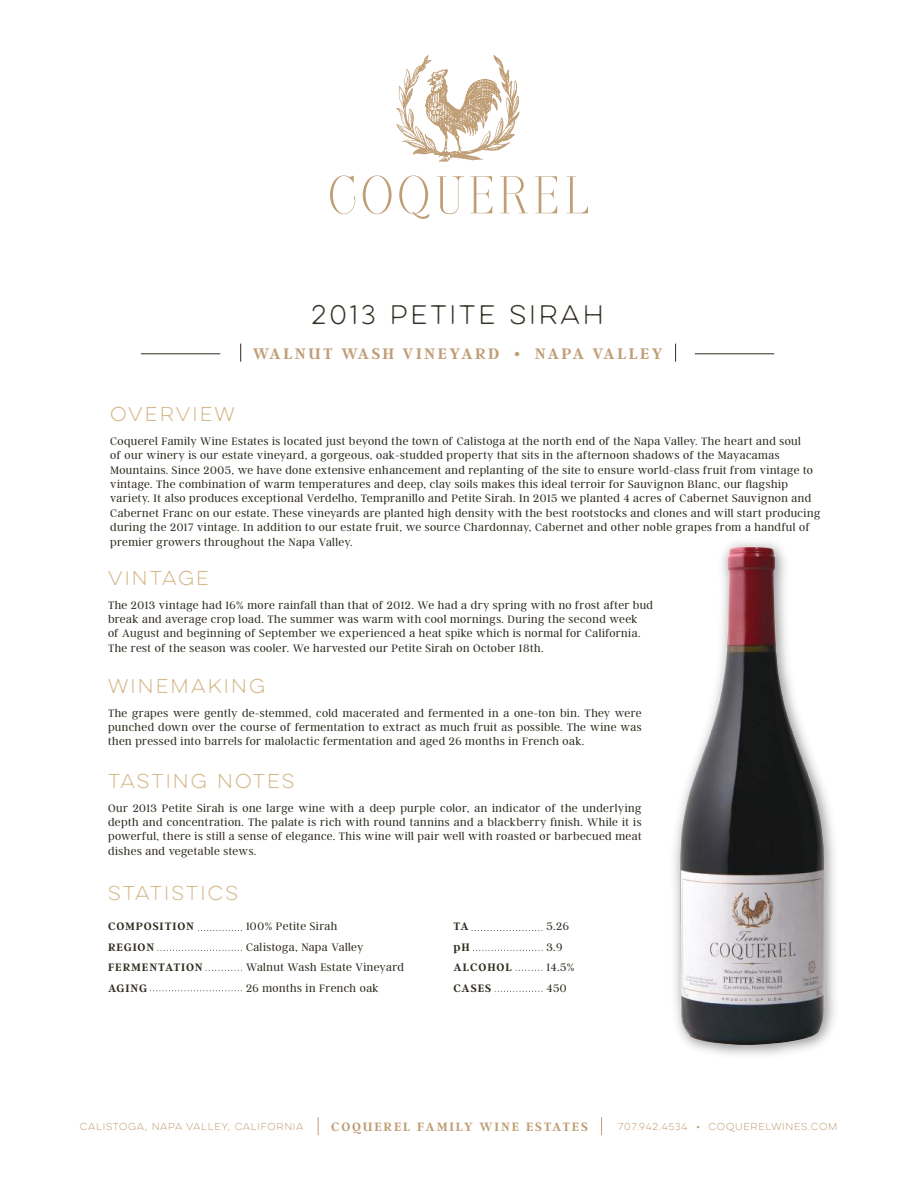
<style>
.page{position:relative;width:918px;height:1188px;background:#fff}
.page>*{position:absolute;margin:0;border:0;box-sizing:border-box;transform-origin:0 0}
.t1{font:24px "Lulo One";letter-spacing:-.08em;color:#302c21}
.t2{font:18px "Lulo One";letter-spacing:-.08em;color:#d4b688}
.t3{font:600 16.95px "Argent CF";letter-spacing:.14em;color:#bf9d75}
.t4{font:600 13.5px "Argent CF";letter-spacing:.14em;color:#bf9d75}
.t5{font:300 12px/14.4px "Argent CF";letter-spacing:.04em;color:#302c21}
.t6{font:600 12px/20.4px "Argent CF";letter-spacing:.07em;color:#302c21}
.t7{font:9px "Lulo One";letter-spacing:-.12em;color:#bf9d75}
</style>
<div class="page">
<svg style="left:318px;top:1117px;width:1px;height:18px"></svg>
<svg style="left:601px;top:1117px;width:1px;height:18px"></svg>
<img style="left:674px;top:542px;width:161px;height:513px">
<svg style="left:330px;top:175px;width:25px;height:39px"></svg>
<svg style="left:363px;top:175px;width:29px;height:39px"></svg>
<svg style="left:399px;top:175px;width:30px;height:44px"></svg>
<svg style="left:437px;top:176px;width:27px;height:38px"></svg>
<svg style="left:470px;top:176px;width:22px;height:37px"></svg>
<svg style="left:500px;top:176px;width:28px;height:37px"></svg>
<svg style="left:535px;top:176px;width:22px;height:37px"></svg>
<svg style="left:567px;top:176px;width:21px;height:37px"></svg>
<svg style="left:396px;top:55px;width:124px;height:107px"></svg>
<svg style="left:472px;top:930px;width:71px;height:1px"></svg>
<svg style="left:476px;top:950px;width:67px;height:1px"></svg>
<svg style="left:516px;top:970px;width:27px;height:1px"></svg>
<svg style="left:495px;top:991px;width:48px;height:1px"></svg>
<svg style="left:158px;top:950px;width:84px;height:1px"></svg>
<svg style="left:206px;top:970px;width:36px;height:1px"></svg>
<svg style="left:150px;top:990px;width:92px;height:1px"></svg>
<svg style="left:198px;top:930px;width:44px;height:1px"></svg>
<svg style="left:240px;top:344px;width:1px;height:18px"></svg>
<hr style="left:141px;top:353px;width:79px;height:1px;background:#302c21">
<svg style="left:675px;top:344px;width:1px;height:18px"></svg>
<hr style="left:695px;top:353px;width:79px;height:1px;background:#302c21">
<h1 class="t1" style="left:311px;top:298px;width:299px">2013 PETITE SIRAH</h1>
<h3 class="t3" style="left:253px;top:344px;width:412px">WALNUT WASH VINEYARD • NAPA VALLEY</h3>
<h2 class="t2" style="left:110px;top:401px;width:130px">OVERVIEW</h2>
<p class="t5" style="left:110px;top:434px;width:712px">Coquerel Family Wine Estates is located just beyond the town of Calistoga at the north end of the Napa Valley. The heart and soul<br>of our winery is our estate vineyard, a gorgeous, oak-studded property that sits in the afternoon shadows of the Mayacamas Mountains. Since 2005, we have done extensive enhancement and replanting of the site to ensure world-class fruit from vintage to vintage. The combination of warm temperatures and deep, clay soils makes this ideal terroir for Sauvignon Blanc, our flagship variety. It also produces exceptional Verdelho, Tempranillo and Petite Sirah. In 2015 we planted 4 acres of Cabernet Sauvignon and Cabernet Franc on our estate. These vineyards are planted high density with the best rootstocks and clones and will start producing during the 2017 vintage. In addition to our estate fruit, we source Chardonnay, Cabernet and other noble grapes from a handful of premier growers throughout the Napa Valley.</p>
<h2 class="t2" style="left:108px;top:565px;width:106px">VINTAGE</h2>
<p class="t5" style="left:108px;top:598px;width:547px">The 2013 vintage had 16% more rainfall than that of 2012. We had a dry spring with no frost after bud break and average crop load. The summer was warm with cool mornings. During the second week<br>of August and beginning of September we experienced a heat spike which is normal for California.<br>The rest of the season was cooler. We harvested our Petite Sirah on October 18th.</p>
<h2 class="t2" style="left:108px;top:673px;width:162px">WINEMAKING</h2>
<p class="t5" style="left:108px;top:706px;width:535px;text-align:justify">The grapes were gently de-stemmed, cold macerated and fermented in a one-ton bin. They were punched down over the course of fermentation to extract as much fruit as possible. The wine was then pressed into barrels for malolactic fermentation and aged 26 months in French oak.</p>
<h2 class="t2" style="left:108px;top:768px;width:192px">TASTING NOTES</h2>
<p class="t5" style="left:108px;top:801px;width:535px;text-align:justify">Our 2013 Petite Sirah is one large wine with a deep purple color, an indicator of the underlying depth and concentration. The palate is rich with round tannins and a blackberry finish. While it is powerful, there is still a sense of elegance. This wine will pair well with roasted or barbecued meat dishes and vegetable stews.</p>
<h2 class="t2" style="left:108px;top:881px;width:135px">STATISTICS</h2>
<p class="t6" style="left:108px;top:917px;width:96px">COMPOSITION<br>REGION<br>FERMENTATION<br>AGING</p>
<p class="t5" style="left:246px;top:917px;width:160px;line-height:20.4px">100% Petite Sirah<br>Calistoga, Napa Valley<br>Walnut Wash Estate Vineyard<br>26 months in French oak</p>
<p class="t6" style="left:453px;top:917px;width:60px">TA<br>pH<br>ALCOHOL<br>CASES</p>
<p class="t5" style="left:546px;top:917px;width:29px;line-height:20.4px">5.26<br>3.9<br>14.5%<br>450</p>
<p class="t7" style="left:80px;top:1121px;width:227px">CALISTOGA, NAPA VALLEY, CALIFORNIA</p>
<p class="t4" style="left:331px;top:1119px;width:258px">COQUEREL FAMILY WINE ESTATES</p>
<p class="t7" style="left:618px;top:1121px;width:222px">707.942.4534 • COQUERELWINES.COM</p>
</div>
